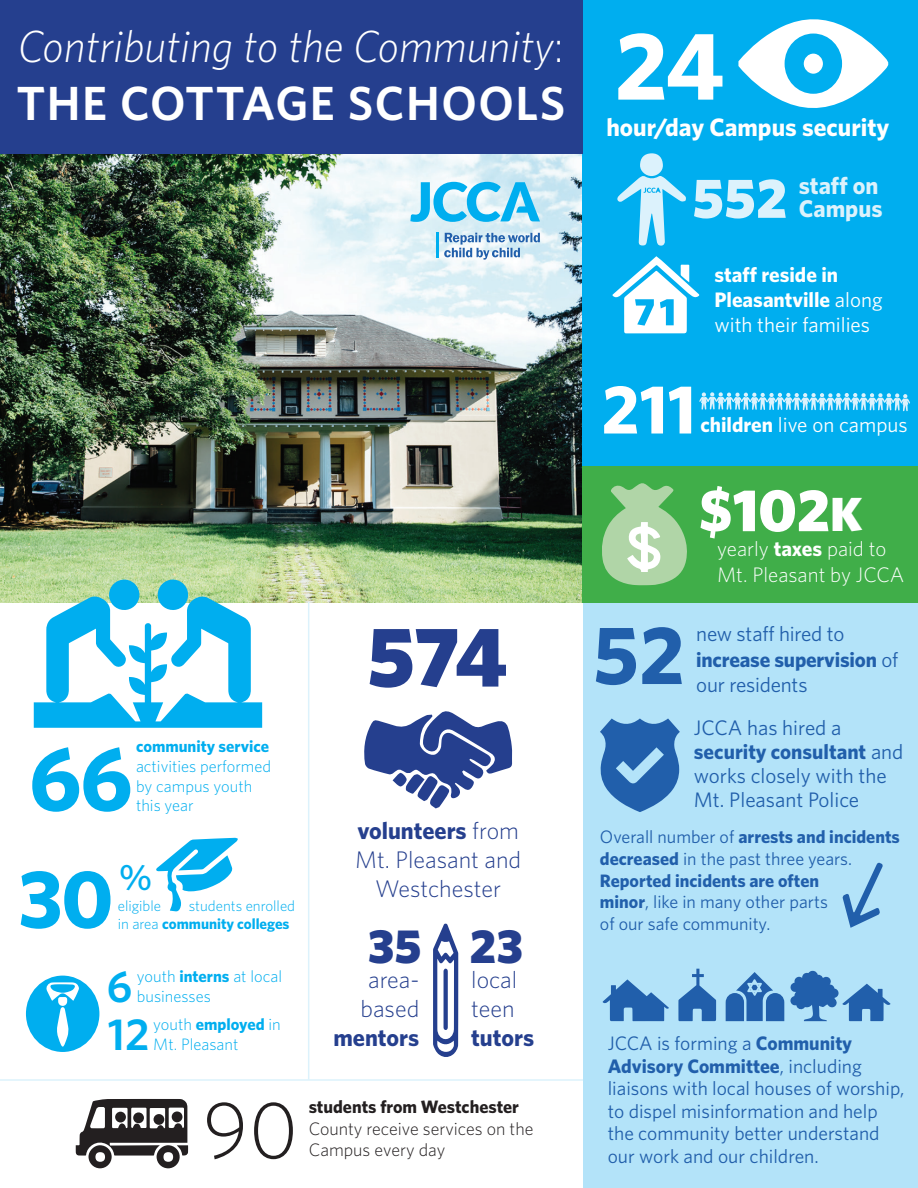
<style>
.page{position:relative;width:918px;height:1188px;background:#fff}
.page>*{position:absolute;margin:0;border:0;box-sizing:border-box;transform-origin:0 0}
.t1{font:700 96.6px "Whitney";color:#fff}
.t2{font:700 91.8px "Whitney";color:#00aeef}
.t3{font:900 85.05px "Whitney";color:#253f8e}
.t4{font:700 82.8px "Whitney";color:#215fab}
.t5{font:700 82.2px "Whitney";color:#00aeef}
.t6{font:300 81px "Whitney";color:#231f20}
.t7{font:700 69.15px "Whitney";color:#fff}
.t8{font:900 60px "Whitney";color:#fff}
.t9{font:900 56.1px "Whitney";color:#dcf2fc}
.t10{font:900 48px "Whitney";color:#253f8e}
.t11{font:italic 300 45px "Whitney";color:#fff}
.t12{font:600 44.85px "Whitney";color:#00aeef}
.t13{font:500 36.75px "Whitney";color:#00aeef}
.t14{font:700 25.2px "Whitney";color:#fff}
.t15{font:700 24.15px "Whitney";color:#dcf2fc}
.t16{font:300 24px/28.8px "Whitney";color:#253f8e;text-align:center}
.t17{font:700 24px "Whitney";color:#253f8e}
.t18{font:21px/24px "Whitney";color:#215fab}
.t19{font:700 21px/25.2px "Whitney";color:#fff}
.t20{font:300 21px/25.2px "Whitney";color:#fff}
.t21{font:21px "Whitney";color:#fff}
.t22{font:19.5px/22.5px "Whitney";color:#215fab}
.t23{font:18px/21.6px "Whitney";color:#215fab}
.t24{font:300 18px "Whitney";color:#231f20}
.t25{font:700 18px "Whitney";color:#231f20}
.t26{font:300 16.5px/19.8px "Whitney";color:#00aeef}
.t27{font:700 16.5px "Whitney";color:#00aeef}
.t28{font:300 15px "Whitney";color:#00aeef}
.t29{font:700 15px "Whitney";color:#00aeef}
.s1{font-style:normal}
.s2{font-weight:300}
.s3{font-weight:700}
.s4{font-weight:400}
.s5{font-size:48px}
</style>
<div class="page">
<img style="left:0;top:153px;width:583px;height:450px">
<div style="left:583px;top:0;width:335px;height:467px;background:#00aeef"></div>
<div style="left:0;top:0;width:583px;height:153px;background:#253f8e"></div>
<div style="left:583px;top:603px;width:335px;height:585px;background:#b3e3f9"></div>
<div style="left:583px;top:467px;width:335px;height:136px;background:#40ae49"></div>
<svg style="left:76px;top:1099px;width:112px;height:69px"></svg>
<div style="left:154px;top:1114px;width:10px;height:11px;background:#231f20;border-radius:50%"></div>
<div style="left:115px;top:1112px;width:11px;height:11px;background:#231f20;border-radius:50%"></div>
<div style="left:133px;top:1112px;width:11px;height:11px;background:#231f20;border-radius:50%"></div>
<div style="left:172px;top:1111px;width:11px;height:11px;background:#231f20;border-radius:50%"></div>
<svg style="left:738px;top:19px;width:151px;height:89px"></svg>
<div style="left:804px;top:54px;width:19px;height:20px;background:#fff;border-radius:50%"></div>
<svg style="left:34px;top:580px;width:228px;height:148px"></svg>
<svg style="left:602px;top:483px;width:85px;height:102px"></svg>
<svg style="left:433px;top:924px;width:25px;height:133px"></svg>
<svg style="left:364px;top:711px;width:148px;height:97px"></svg>
<div style="left:640px;top:153px;width:23px;height:23px;background:#dcf2fc;border-radius:50%"></div>
<svg style="left:617px;top:176px;width:69px;height:70px"></svg>
<svg style="left:612px;top:256px;width:88px;height:77px"></svg>
<hr style="left:0;top:1079px;width:583px;height:2px;background:#dcf2fc">
<hr style="left:308px;top:602px;width:1px;height:478px;background:#dcf2fc">
<svg style="left:156px;top:838px;width:82px;height:74px"></svg>
<svg style="left:26px;top:976px;width:73px;height:76px"></svg>
<svg style="left:410px;top:182px;width:130px;height:40px;background:#7cd3f3"></svg>
<svg style="left:444px;top:233px;width:96px;height:27px"></svg>
<hr style="left:437px;top:232px;width:2px;height:26px;background:#00aeef">
<svg style="left:699px;top:392px;width:211px;height:19px"></svg>
<svg style="left:600px;top:718px;width:80px;height:94px"></svg>
<svg style="left:842px;top:862px;width:41px;height:66px"></svg>
<svg style="left:678px;top:969px;width:38px;height:52px"></svg>
<svg style="left:726px;top:972px;width:58px;height:49px"></svg>
<svg style="left:790px;top:970px;width:101px;height:51px"></svg>
<svg style="left:602px;top:979px;width:67px;height:42px"></svg>
<h3 class="t11" style="left:18px;top:20px;width:547px">Contributing to the Community<span class="s1">:</span></h3>
<p class="t14" style="left:16px;top:112px;width:874px"><sup>THE</sup> <sup>COTTAGE</sup> <sup>SCHOOLS</sup> hour/day Campus security</p>
<h1 class="t1" style="left:614px;top:7px;width:111px">24</h1>
<h3 class="t9" style="left:692px;top:164px;width:97px">552</h3>
<p class="t15" style="left:799px;top:171px;width:81px">staff on</p>
<p class="t15" style="left:799px;top:194px;width:85px">Campus</p>
<h3 class="t3" style="left:367px;top:605px;width:142px">574</h3>
<h2 class="t2" style="left:29px;top:723px;width:106px">66</h2>
<p class="t27" style="left:136px;top:736px;width:135px">community service</p>
<p class="t26" style="left:136px;top:756px;width:137px">activities performed by campus youth this year</p>
<h3 class="t5" style="left:18px;top:849px;width:97px">30</h3>
<h3 class="t13" style="left:119px;top:855px;width:35px">%</h3>
<p class="t28" style="left:118px;top:897px;width:45px">eligible</p>
<p class="t28" style="left:189px;top:897px;width:108px">students enrolled</p>
<p class="t29" style="left:118px;top:914px;width:173px"><span class="s2">in area</span> community colleges</p>
<h3 class="t12" style="left:107px;top:959px;width:27px">6</h3>
<p class="t26" style="left:137px;top:966px;width:147px">youth <span class="s3">interns</span> at local businesses</p>
<h3 class="t12" style="left:108px;top:1008px;width:43px">12</h3>
<p class="t26" style="left:153px;top:1015px;width:129px">youth <span class="s3">employed</span> in<br>Mt. Pleasant</p>
<p class="t16" style="left:355px;top:816px;width:167px"><span class="s3">volunteers</span> from<br>Mt. Pleasant and<br>Westchester</p>
<h3 class="t10" style="left:368px;top:917px;width:157px">35 23</h3>
<p class="t16" style="left:361px;top:965px;width:60px">area&shy;based</p>
<p class="t17" style="left:333px;top:1023px;width:87px">mentors</p>
<p class="t16" style="left:471px;top:965px;width:48px;text-align:left">local teen</p>
<p class="t17" style="left:471px;top:1023px;width:65px">tutors</p>
<h3 class="t6" style="left:202px;top:1083px;width:97px">90</h3>
<p class="t25" style="left:309px;top:1096px;width:212px">students from Westchester</p>
<p class="t24" style="left:309px;top:1118px;width:226px">County receive services on the</p>
<p class="t24" style="left:309px;top:1140px;width:138px">Campus every day</p>
<p class="t19" style="left:714px;top:261px;width:170px">staff reside in<br>Pleasantville <span class="s4">along with their families</span></p>
<h3 class="t7" style="left:601px;top:368px;width:96px">211</h3>
<p class="t21" style="left:700px;top:412px;width:209px"><span class="s3">children</span> live on campus</p>
<h3 class="t8" style="left:699px;top:474px;width:165px">$102<span class="s5">K</span></h3>
<p class="t20" style="left:717px;top:536px;width:189px">yearly <span class="s3">taxes</span> paid to<br>Mt. Pleasant by JCCA</p>
<p class="t18" style="left:696px;top:621px;width:204px;line-height:25.2px">new staff hired to <span class="s3">increase supervision</span> of our residents</p>
<p class="t18" style="left:694px;top:715px;width:211px">JCCA has hired a <span class="s3">security consultant</span> and works closely with the<br>Mt. Pleasant Police</p>
<p class="t23" style="left:600px;top:826px;width:302px">Overall number of <span class="s3">arrests and incidents decreased</span> in the past three years.<br><span class="s3">Reported incidents are often<br>minor</span>, like in many other parts<br>of our safe community.</p>
<h3 class="t4" style="left:593px;top:605px;width:93px">52</h3>
<p class="t22" style="left:608px;top:1032px;width:298px">JCCA is forming a <span class="s3">Community<br>Advisory Committee</span>, including liaisons with local houses of worship, to dispel misinformation and help the community better understand our work and our children.</p>
</div>
